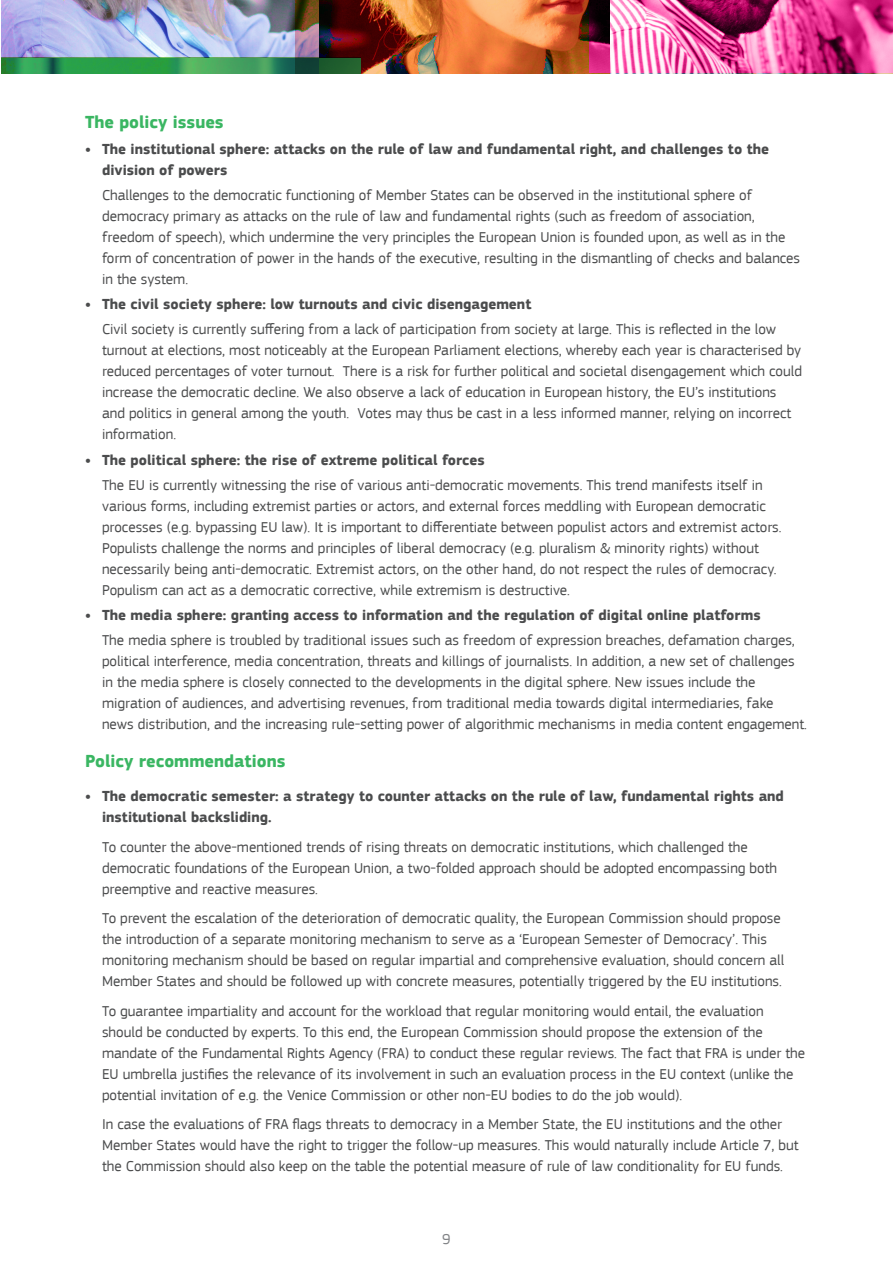
<style>
.page{position:relative;width:893px;height:1263px;background:#fff}
.page>*{position:absolute;margin:0;border:0;box-sizing:border-box;transform-origin:0 0}
.TITLE_2{font:700 18px "EC Square Sans Pro";color:#3ab662}
.body_-4{font:15px/21px "EC Square Sans Pro";color:#4b4c4d}
.t1{font:700 15px/21px "EC Square Sans Pro";color:#4b4c4d}
.t2{font:15px "EC Square Sans Pro";color:#818386}
</style>
<div class="page">
<hr style="left:0;top:0;width:1px;height:73px;background:#ed3896">
<img style="left:319px;top:0;width:270px;height:73px">
<img style="left:1px;top:0;width:318px;height:57px">
<svg style="left:1px;top:57px;width:359px;height:16px"></svg>
<svg style="left:589px;top:0;width:304px;height:73px"></svg>
<p class="TITLE_2" style="left:85px;top:112px;width:140px">The policy issues</p>
<p class="t1" style="left:102px;top:139px;width:669px;text-indent:-17px">• The institutional sphere: attacks on the rule of law and fundamental right, and challenges to the division of powers</p>
<p class="body_-4" style="left:102px;top:184px;width:700px">Challenges to the democratic functioning of Member States can be observed in the institutional sphere of democracy primary as attacks on the rule of law and fundamental rights (such as freedom of association, freedom of speech), which undermine the very principles the European Union is founded upon, as well as in the form of concentration of power in the hands of the executive, resulting in the dismantling of checks and balances in the system.</p>
<p class="t1" style="left:85px;top:294px;width:448px">• The civil society sphere: low turnouts and civic disengagement</p>
<p class="body_-4" style="left:102px;top:319px;width:701px">Civil society is currently suffering from a lack of participation from society at large. This is reflected in the low turnout at elections, most noticeably at the European Parliament elections, whereby each year is characterised by reduced percentages of voter turnout. There is a risk for further political and societal disengagement which could increase the democratic decline. We also observe a lack of education in European history, the EU’s institutions and politics in general among the youth. Votes may thus be cast in a less informed manner, relying on incorrect information.</p>
<p class="t1" style="left:85px;top:450px;width:401px">• The political sphere: the rise of extreme political forces</p>
<p class="body_-4" style="left:102px;top:474px;width:681px">The EU is currently witnessing the rise of various anti-democratic movements. This trend manifests itself in various forms, including extremist parties or actors, and external forces meddling with European democratic processes (e.g. bypassing EU law). It is important to differentiate between populist actors and extremist actors.<br>Populists challenge the norms and principles of liberal democracy (e.g. pluralism &amp; minority rights) without necessarily being anti-democratic. Extremist actors, on the other hand, do not respect the rules of democracy.<br>Populism can act as a democratic corrective, while extremism is destructive.</p>
<p class="t1" style="left:85px;top:605px;width:677px">• The media sphere: granting access to information and the regulation of digital online platforms</p>
<p class="body_-4" style="left:102px;top:630px;width:706px">The media sphere is troubled by traditional issues such as freedom of expression breaches, defamation charges, political interference, media concentration, threats and killings of journalists. In addition, a new set of challenges in the media sphere is closely connected to the developments in the digital sphere. New issues include the migration of audiences, and advertising revenues, from traditional media towards digital intermediaries, fake news distribution, and the increasing rule-setting power of algorithmic mechanisms in media content engagement.</p>
<p class="TITLE_2" style="left:85px;top:751px;width:202px">Policy recommendations</p>
<p class="t1" style="left:102px;top:786px;width:683px;text-indent:-17px">• The democratic semester: a strategy to counter attacks on the rule of law, fundamental rights and institutional backsliding.</p>
<p class="body_-4" style="left:102px;top:836px;width:677px">To counter the above-mentioned trends of rising threats on democratic institutions, which challenged the democratic foundations of the European Union, a two-folded approach should be adopted encompassing both preemptive and reactive measures.</p>
<p class="body_-4" style="left:102px;top:908px;width:684px">To prevent the escalation of the deterioration of democratic quality, the European Commission should propose the introduction of a separate monitoring mechanism to serve as a ‘European Semester of Democracy’. This monitoring mechanism should be based on regular impartial and comprehensive evaluation, should concern all Member States and should be followed up with concrete measures, potentially triggered by the EU institutions.</p>
<p class="body_-4" style="left:102px;top:1000px;width:705px">To guarantee impartiality and account for the workload that regular monitoring would entail, the evaluation should be conducted by experts. To this end, the European Commission should propose the extension of the mandate of the Fundamental Rights Agency (FRA) to conduct these regular reviews. The fact that FRA is under the EU umbrella justifies the relevance of its involvement in such an evaluation process in the EU context (unlike the potential invitation of e.g. the Venice Commission or other non-EU bodies to do the job would).</p>
<p class="body_-4" style="left:102px;top:1114px;width:698px">In case the evaluations of FRA flags threats to democracy in a Member State, the EU institutions and the other<br>Member States would have the right to trigger the follow-up measures. This would naturally include Article 7, but the Commission should also keep on the table the potential measure of rule of law conditionality for EU funds.</p>
<p class="t2" style="left:442px;top:1230px;width:10px">9</p>
</div>
